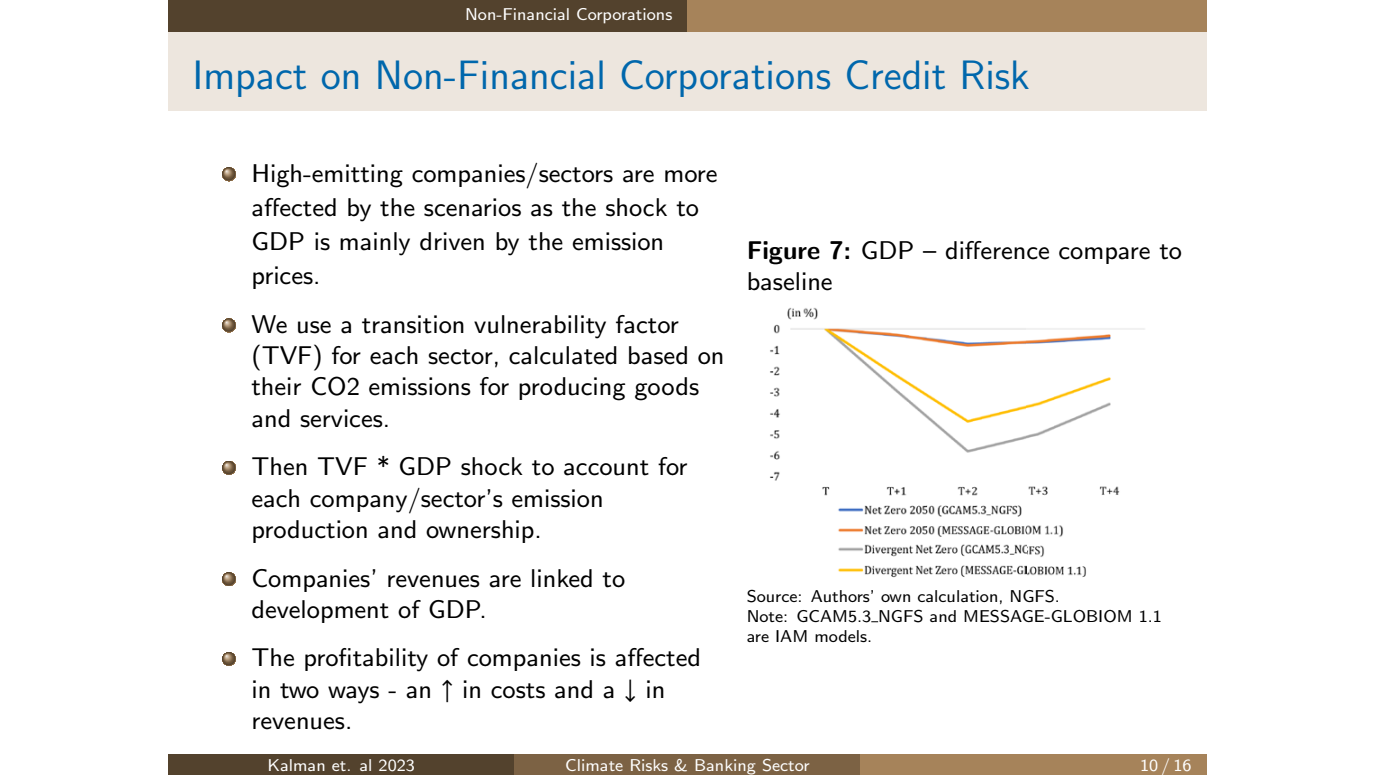
<style>
.page{position:relative;width:1375px;height:775px;background:#fff}
.page>*{position:absolute;margin:0;border:0;box-sizing:border-box;transform-origin:0 0}
.t1{font:41.12px "CMSS12";color:#0067ac}
.t2{font:25.62px/31.4px "CMSS9";color:#000}
.t3{font:17.12px/20px "CMSS8";color:#000}
.t4{font:17.12px "CMSS8";color:#fff}
.s1{font-family:"CMSSBX10"}
</style>
<div class="page">
<div style="left:168px;top:0;width:519px;height:32px;background:#53422d"></div>
<div style="left:687px;top:0;width:520px;height:32px;background:#a6835a"></div>
<div style="left:168px;top:32px;width:1039px;height:78px;background:#ede6de"></div>
<svg style="left:222px;top:167px;width:14px;height:14px"></svg>
<svg style="left:222px;top:318px;width:14px;height:14px"></svg>
<svg style="left:222px;top:461px;width:14px;height:14px"></svg>
<svg style="left:222px;top:572px;width:14px;height:14px"></svg>
<svg style="left:222px;top:652px;width:14px;height:14px"></svg>
<img style="left:770px;top:307px;width:375px;height:271px">
<div style="left:168px;top:754px;width:346px;height:21px;background:#53422d"></div>
<div style="left:514px;top:754px;width:347px;height:21px;background:#7c6244"></div>
<div style="left:861px;top:754px;width:346px;height:21px;background:#a6835a"></div>
<p class="t4" style="left:465px;top:7px;width:209px">Non-Financial Corporations</p>
<h1 class="t1" style="left:193px;top:58px;width:839px">Impact on Non-Financial Corporations Credit Risk</h1>
<p class="t2" style="left:251px;top:158px;width:468px;line-height:34.2px">High-emitting companies/sectors are more affected by the scenarios as the shock to<br>GDP is mainly driven by the emission prices.</p>
<p class="t2" style="left:251px;top:311px;width:475px">We use a transition vulnerability factor (TVF) for each sector, calculated based on their CO2 emissions for producing goods and services.</p>
<p class="t2" style="left:251px;top:453px;width:438px">Then TVF * GDP shock to account for each company/sector’s emission production and ownership.</p>
<p class="t2" style="left:251px;top:564px;width:375px">Companies’ revenues are linked to development of GDP.</p>
<p class="t2" style="left:251px;top:644px;width:451px">The profitability of companies is affected in two ways - an ↑ in costs and a ↓ in revenues.</p>
<p class="t2" style="left:747px;top:237px;width:437px"><span class="s1">Figure 7:</span> GDP – difference compare to baseline</p>
<p class="t3" style="left:747px;top:588px;width:417px">Source: Authors’ own calculation, NGFS.<br>Note: GCAM5.3 NGFS and MESSAGE-GLOBIOM 1.1 are IAM models.</p>
<p class="t4" style="left:268px;top:758px;width:149px">Kalman et. al 2023</p>
<p class="t4" style="left:565px;top:758px;width:246px">Climate Risks &amp; Banking Sector</p>
<p class="t4" style="left:1140px;top:758px;width:53px">10/16</p>
</div>
